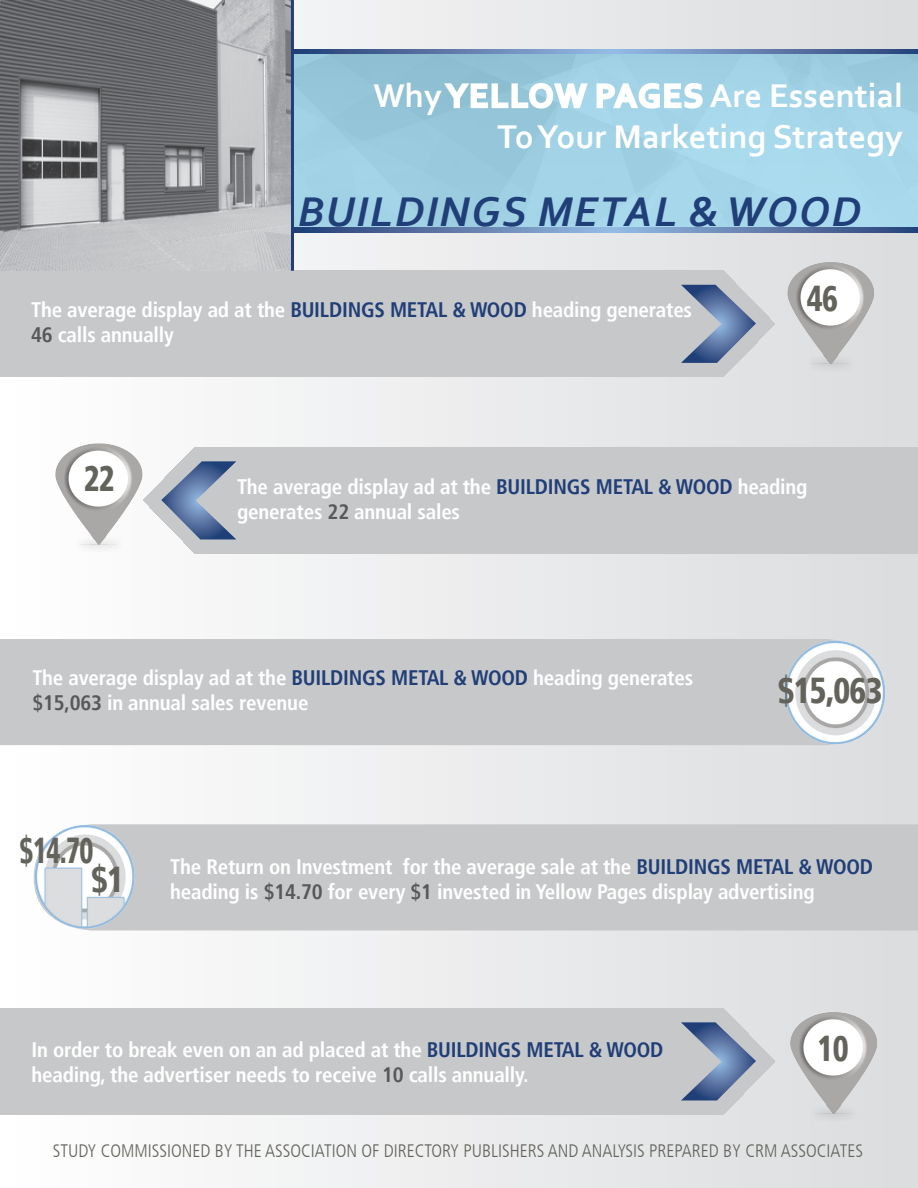
<style>
.page{position:relative;width:918px;height:1188px;background:#fff}
.page>*{position:absolute;margin:0;border:0;box-sizing:border-box;transform-origin:0 0}
.t1{font:italic 700 43.5px "Corbel";letter-spacing:.04em;color:#203e77}
.t2{font:900 condensed 36px/28.8px "Frutiger LT";letter-spacing:-.025em;color:#63635b;scale:.75 1}
.t3{font:900 condensed 36px "Frutiger LT";letter-spacing:-.025em;color:#63635b;scale:.9 1}
.t4{font:900 condensed 36px "Frutiger LT";letter-spacing:-.025em;color:#63635b;scale:.85 1}
.t5{font:700 34.5px/41.4px "Corbel";color:#fff;text-align:right}
.t6{font:700 condensed 21px/25.2px "Frutiger LT";letter-spacing:-.01em;color:#fff}
.t7{font:300 condensed 18px "Frutiger LT";color:#63635b}
.s1{color:#203e77}
.s2{color:#57585a}
</style>
<div class="page">
<div style="left:1px;top:1px;width:916px;height:1186px;background:linear-gradient(to right,#fffefe,#dbdcde)"></div>
<svg style="left:294px;top:54px;width:624px;height:174px;background:#9ecfe3"></svg>
<img style="left:770px;top:248px;width:148px;height:146px">
<div style="left:0;top:639px;width:770px;height:106px;background:#c7c8ca"></div>
<img style="left:34px;top:429px;width:117px;height:131px">
<img style="left:778px;top:1006px;width:117px;height:126px">
<img style="left:770px;top:619px;width:121px;height:134px">
<div style="left:143px;top:824px;width:775px;height:106px;background:#c7c8ca"></div>
<img style="left:27px;top:815px;width:116px;height:125px">
<svg style="left:294px;top:49px;width:624px;height:5px;background:#5f7cab"></svg>
<svg style="left:294px;top:228px;width:624px;height:4px;background:#5f7cab"></svg>
<div style="left:0;top:271px;width:775px;height:106px;background:#c7c8ca"></div>
<svg style="left:681px;top:285px;width:75px;height:78px;background:#919fb6"></svg>
<div style="left:143px;top:447px;width:775px;height:106px;background:#c7c8ca"></div>
<svg style="left:161px;top:461px;width:75px;height:78px;background:#93a0b8"></svg>
<div style="left:0;top:1008px;width:775px;height:107px;background:#c7c8ca"></div>
<svg style="left:681px;top:1022px;width:75px;height:78px;background:#929fb7"></svg>
<svg style="left:442px;top:81px;width:147px;height:29px"></svg>
<svg style="left:595px;top:76px;width:109px;height:34px"></svg>
<img style="left:0;top:0;width:291px;height:271px">
<hr style="left:291px;top:0;width:3px;height:271px;background:#203e77">
<h3 class="t5" style="left:373px;top:74px;width:531px">Why Yellow Pages Are Essential<br>To Your Marketing Strategy</h3>
<h1 class="t1" style="left:298px;top:185px;width:564px">BUILDINGS METAL &amp; WOOD</h1>
<p class="t6" style="left:31px;top:297px;width:662px">The average display ad at the <span class="s1">Buildings Metal &amp; Wood</span> heading generates<br><span class="s2">46</span> calls annually</p>
<h2 class="t4" style="left:807px;top:277px;width:38px">46</h2>
<h2 class="t4" style="left:84px;top:457px;width:38px">22</h2>
<p class="t6" style="left:237px;top:474px;width:572px">The average display ad at the <span class="s1">Buildings Metal &amp; Wood</span> heading generates <span class="s2">22</span> annual sales</p>
<p class="t6" style="left:32px;top:665px;width:662px">The average display ad at the <span class="s1">Buildings Metal &amp; Wood</span> heading generates <span class="s2">$15,063</span> in annual sales revenue</p>
<h2 class="t3" style="left:778px;top:669px;width:118px">$15,063</h2>
<h2 class="t2" style="left:91px;top:836px;width:45px;text-indent:-72px">$14.70 $1</h2>
<p class="t6" style="left:170px;top:854px;width:704px">The Return on Investment for the average sale at the <span class="s1">Buildings Metal &amp; Wood </span>heading is <span class="s2">$14.70</span> for every <span class="s2">$1</span> invested in Yellow Pages display advertising</p>
<p class="t6" style="left:31px;top:1037px;width:633px">In order to break even on an ad placed at the <span class="s1">Buildings Metal &amp; Wood </span>heading, the advertiser needs to receive <span class="s2">10</span> calls annually.</p>
<h2 class="t4" style="left:818px;top:1027px;width:38px">10</h2>
<p class="t7" style="left:53px;top:1140px;width:704px">STUDY COMMISSIONED BY THE ASSOCIATION OF DIRECTORY PUBLISHERS AND ANALYSIS PREPARED BY CRM</p>
<p class="t7" style="left:781px;top:1140px;width:82px">ASSOCIATES</p>
</div>
